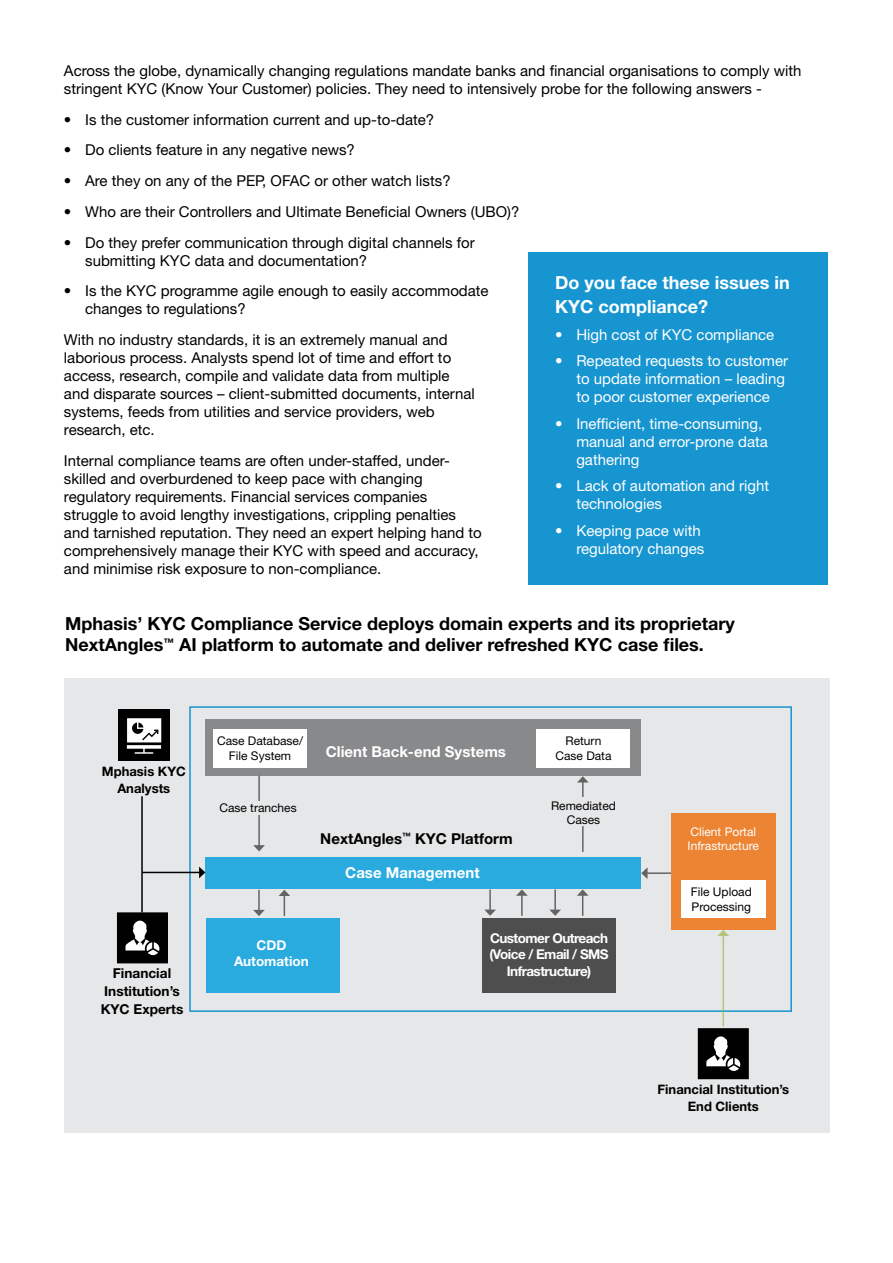
<style>
.page{position:relative;width:893px;height:1263px;background:#fff}
.page>*{position:absolute;margin:0;border:0;box-sizing:border-box;transform-origin:0 0}
.t1{font:700 18px/21.6px "Helvetica Neue LT Std";color:#000}
.t2{font:700 18px/24px "Helvetica Neue LT Std";color:#fff}
.t3{font:15px/18px "Helvetica Neue LT Std";color:#000}
.t4{font:15px/18px "Helvetica Neue LT Std";color:#fff}
.t5{font:700 15px "Helvetica Neue LT Std";color:#fff}
.t6{font:700 15px "Helvetica Neue LT Std";color:#000}
.t7{font:700 13.65px/17.7px "Helvetica Neue LT Std";color:#000;text-align:center}
.t8{font:700 13.5px/16.5px "Helvetica Neue LT Std";letter-spacing:-.04em;color:#fff;text-align:center}
.t9{font:700 13.5px/16.5px "Helvetica Neue LT Std";color:#fff;text-align:center}
.t10{font:700 13.05px/17px "Helvetica Neue LT Std";color:#000;text-align:center}
.t11{font:12px/14.4px "Helvetica Neue LT Std";color:#000;text-align:center}
.t12{font:12px/14.4px "Helvetica Neue LT Std";color:#fff}
</style>
<div class="page">
<div style="left:529px;top:252px;width:299px;height:333px;background:#1795d0"></div>
<div style="left:64px;top:678px;width:766px;height:454px;background:#e6e7e8"></div>
<div style="left:671px;top:814px;width:104px;height:116px;background:#ec8433"></div>
<div style="left:205px;top:857px;width:436px;height:32px;background:#29abe0"></div>
<div style="left:205px;top:719px;width:436px;height:57px;background:#88898b"></div>
<div style="left:206px;top:918px;width:134px;height:75px;background:#29abe0"></div>
<div style="left:482px;top:918px;width:134px;height:75px;background:#4e4e4f"></div>
<div style="left:119px;top:710px;width:51px;height:51px;background:#000"></div>
<svg style="left:127px;top:718px;width:34px;height:36px"></svg>
<svg style="left:117px;top:912px;width:51px;height:51px;background:#313131"></svg>
<svg style="left:698px;top:1028px;width:51px;height:51px;background:#313131"></svg>
<svg style="left:278px;top:890px;width:12px;height:26px"></svg>
<hr style="left:258px;top:776px;width:2px;height:70px;background:#000">
<svg style="left:253px;top:845px;width:12px;height:6px"></svg>
<hr style="left:582px;top:782px;width:2px;height:70px;background:#000">
<svg style="left:577px;top:776px;width:11px;height:6px"></svg>
<div style="left:189px;top:706px;width:603px;height:306px;border:2px solid #1795d0"></div>
<div style="left:681px;top:880px;width:84px;height:38px;background:#fff"></div>
<hr style="left:723px;top:935px;width:1px;height:91px;background:#91a92b">
<svg style="left:717px;top:930px;width:12px;height:6px"></svg>
<hr style="left:647px;top:872px;width:24px;height:2px;background:#000">
<svg style="left:641px;top:868px;width:6px;height:11px"></svg>
<hr style="left:142px;top:872px;width:58px;height:1px;background:#000">
<svg style="left:199px;top:866px;width:6px;height:12px"></svg>
<hr style="left:141px;top:796px;width:2px;height:116px;background:#000">
<hr style="left:258px;top:890px;width:2px;height:20px;background:#000">
<svg style="left:253px;top:910px;width:12px;height:6px"></svg>
<hr style="left:521px;top:895px;width:2px;height:21px;background:#000">
<svg style="left:516px;top:889px;width:12px;height:7px"></svg>
<hr style="left:489px;top:889px;width:2px;height:21px;background:#000">
<svg style="left:484px;top:909px;width:12px;height:7px"></svg>
<svg style="left:577px;top:889px;width:12px;height:27px"></svg>
<div style="left:544px;top:798px;width:82px;height:28px;background:#e6e7e8"></div>
<hr style="left:554px;top:889px;width:2px;height:21px;background:#000">
<svg style="left:549px;top:909px;width:12px;height:7px"></svg>
<div style="left:210px;top:801px;width:87px;height:13px;background:#e6e7e8"></div>
<div style="left:213px;top:729px;width:94px;height:38px;background:#fff"></div>
<div style="left:537px;top:729px;width:93px;height:38px;background:#fff"></div>
<p class="t3" style="left:64px;top:61px;width:739px">Across the globe, dynamically changing regulations mandate banks and financial organisations to comply with stringent KYC (Know Your Customer) policies. They need to intensively probe for the following answers -</p>
<p class="t3" style="left:64px;top:110px;width:372px">• Is the customer information current and up-to-date?</p>
<p class="t3" style="left:64px;top:141px;width:293px">• Do clients feature in any negative news?</p>
<p class="t3" style="left:64px;top:172px;width:388px">• Are they on any of the PEP, OFAC or other watch lists?</p>
<p class="t3" style="left:64px;top:202px;width:457px">• Who are their Controllers and Ultimate Beneficial Owners (UBO)?</p>
<p class="t3" style="left:85px;top:233px;width:391px;text-indent:-21px">• Do they prefer communication through digital channels for submitting KYC data and documentation?</p>
<p class="t3" style="left:85px;top:282px;width:405px;text-indent:-21px">• Is the KYC programme agile enough to easily accommodate changes to regulations?</p>
<p class="t3" style="left:64px;top:331px;width:412px">With no industry standards, it is an extremely manual and laborious process. Analysts spend lot of time and effort to access, research, compile and validate data from multiple and disparate sources – client-submitted documents, internal systems, feeds from utilities and service providers, web research, etc.</p>
<p class="t3" style="left:64px;top:451px;width:419px">Internal compliance teams are often under-staffed, under&shy;skilled and overburdened to keep pace with changing regulatory requirements. Financial services companies struggle to avoid lengthy investigations, crippling penalties and tarnished reputation. They need an expert helping hand to comprehensively manage their KYC with speed and accuracy, and minimise risk exposure to non-compliance.</p>
<p class="t2" style="left:555px;top:271px;width:236px">Do you face these issues in<br>KYC compliance?</p>
<p class="t4" style="left:555px;top:325px;width:221px">• High cost of KYC compliance</p>
<p class="t4" style="left:576px;top:352px;width:213px;text-indent:-21px">• Repeated requests to customer to update information – leading to poor customer experience</p>
<p class="t4" style="left:576px;top:414px;width:193px;text-indent:-21px">• Inefficient, time-consuming, manual and error-prone data gathering</p>
<p class="t4" style="left:576px;top:477px;width:194px;text-indent:-21px">• Lack of automation and right technologies</p>
<p class="t4" style="left:555px;top:521px;width:151px;text-align:right">• Keeping pace with regulatory changes</p>
<p class="t1" style="left:65px;top:612px;width:671px">Mphasis’ KYC Compliance Service deploys domain experts and its proprietary<br>NextAngles<sup>™</sup> AI platform to automate and deliver refreshed KYC case files.</p>
<p class="t10" style="left:102px;top:763px;width:85px">Mphasis KYC<br>Analysts</p>
<p class="t7" style="left:101px;top:964px;width:84px">Financial<br>Institution’s<br>KYC Experts</p>
<p class="t11" style="left:217px;top:734px;width:88px">Case Database/<br>File System</p>
<p class="t11" style="left:555px;top:734px;width:58px">Return<br>Case Data</p>
<p class="t5" style="left:326px;top:742px;width:182px">Client Back-end Systems</p>
<p class="t11" style="left:219px;top:800px;width:79px">Case tranches</p>
<p class="t6" style="left:320px;top:829px;width:194px">NextAngles<sup>™</sup> KYC Platform</p>
<p class="t5" style="left:345px;top:864px;width:136px">Case Management</p>
<p class="t11" style="left:551px;top:798px;width:66px">Remediated<br>Cases</p>
<p class="t9" style="left:234px;top:936px;width:76px">CDD<br>Automation</p>
<p class="t8" style="left:489px;top:929px;width:121px">Customer Outreach (Voice / Email / SMS<br>Infrastructure)</p>
<p class="t12" style="left:688px;top:824px;width:73px">Client Portal<br>Infrastructure</p>
<p class="t11" style="left:691px;top:884px;width:62px;text-align:left">File Upload<br>Processing</p>
<p class="t10" style="left:657px;top:1081px;width:133px">Financial Institution’s<br>End Clients</p>
</div>
